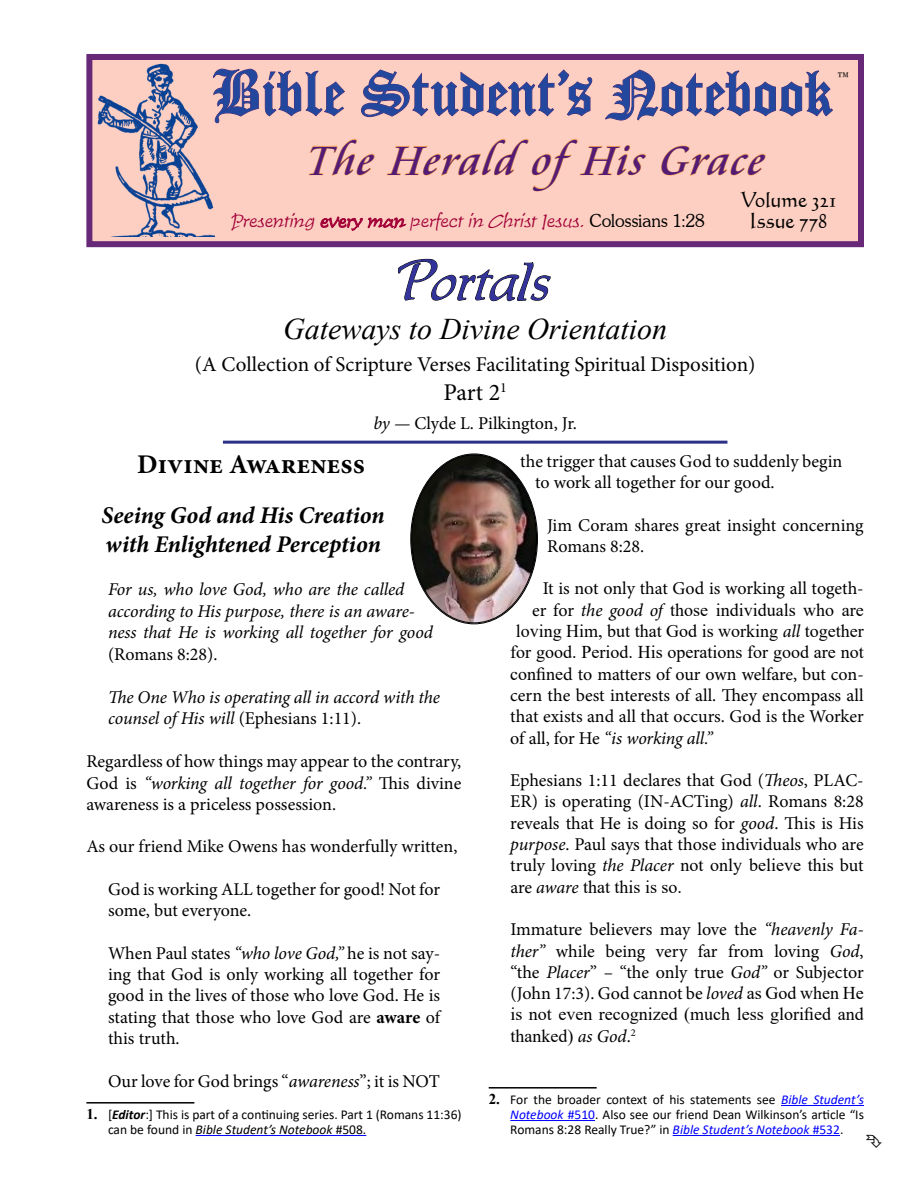
<style>
.page{position:relative;width:918px;height:1188px;background:#fff}
.page>*{position:absolute;margin:0;border:0;box-sizing:border-box;transform-origin:0 0}
.t1{font:69px "Cloister Black BT";color:#24479e}
.t2{font:54px "Allure SSK";letter-spacing:-.015em;color:#339}
.t3{font:italic 45px "Cataneo BT";color:#541b74}
.t4{font:italic 30px "Times New Roman";color:#000}
.t5{font:700 27px "Minion Pro";color:#000}
.t6{font:italic 700 24px/28.8px "Minion Pro";letter-spacing:-.005em;color:#000}
.t7{font:24px "Minion Pro";color:#000}
.t8{font:21px "Minion Pro";color:#000}
.t9{font:21px "Calligraphic 421 BT Roman B";letter-spacing:-.005em;color:#000}
.t10{font:18px/21.3px "Minion Pro";letter-spacing:-.005em;color:#000;text-align:justify}
.t11{font:18px/21.3px "Times New Roman";color:#000}
.t12{font:italic 18px/21.6px "Minion Pro";letter-spacing:-.005em;color:#000}
.t13{font:italic 18px "Time Scr D Ligh";color:#a20037}
.t14{font:300 18px "Souvenir IT Cby BT";color:#000}
.t15{font:13.5px/15px "Calibri";color:#000;text-align:justify}
.s1{font-family:"Souvenir IT Cby BT";font-weight:300;font-style:normal;color:#000}
.s2{font-style:italic}
.s3{font-style:normal}
.s4{font-weight:700}
.s5{font-family:"Times New Roman";font-weight:700;font-size:15px}
.s6{font-weight:700;font-style:italic}
.s7{font-family:"Minion Pro"}
.s8{font-family:"Minion Pro";font-style:italic}
.s9{font-family:"Times New Roman"}
.s10{font-style:italic;color:#00f}
.s11{color:#00f}
</style>
<div class="page">
<hr style="left:489px;top:1087px;width:108px;height:2px;background:#000">
<hr style="left:781px;top:1105px;width:83px;height:1px;background:#00f">
<hr style="left:510px;top:1120px;width:85px;height:1px;background:#00f">
<hr style="left:673px;top:1135px;width:167px;height:1px;background:#00f">
<div style="left:86px;top:54px;width:778px;height:193px;background:#fccfc2;border:6px solid #672878"></div>
<svg style="left:215px;top:68px;width:130px;height:56px"></svg>
<svg style="left:361px;top:69px;width:232px;height:48px"></svg>
<svg style="left:605px;top:69px;width:228px;height:52px"></svg>
<svg style="left:308px;top:138px;width:67px;height:38px"></svg>
<svg style="left:386px;top:138px;width:260px;height:54px"></svg>
<svg style="left:661px;top:145px;width:105px;height:31px"></svg>
<svg style="left:320px;top:216px;width:87px;height:15px"></svg>
<img style="left:97px;top:64px;width:118px;height:172px">
<hr style="left:86px;top:1102px;width:108px;height:2px;background:#000">
<hr style="left:196px;top:1135px;width:170px;height:1px;background:#00f">
<hr style="left:223px;top:441px;width:504px;height:3px;background:#2b3086">
<svg style="left:398px;top:259px;width:153px;height:43px"></svg>
<img style="left:411px;top:454px;width:126px;height:169px">
<h1 class="t1" style="left:212px;top:51px;width:621px">Bible Student’s Notebook</h1>
<p class="t14" style="left:836px;top:67px;width:16px">™</p>
<h3 class="t3" style="left:305px;top:132px;width:469px">The Herald ofHis Grace</h3>
<p class="t9" style="left:741px;top:186px;width:97px">Volume 321</p>
<p class="t13" style="left:231px;top:211px;width:476px">Presenting every man perfect in Christ Jesus. <span class="s1">C o l o s s i a n s 1: 2 8</span></p>
<p class="t9" style="left:749px;top:207px;width:80px">Issue 778</p>
<h2 class="t2" style="left:400px;top:258px;width:152px">Portals</h2>
<h3 class="t4" style="left:283px;top:309px;width:386px">Gateways to Divine Orientation</h3>
<p class="t8" style="left:195px;top:351px;width:562px">(A Collection of Scripture Verses Facilitating Spiritual Disposition)</p>
<h3 class="t7" style="left:443px;top:376px;width:65px">Part 2<sup>1</sup></h3>
<p class="t10" style="left:373px;top:412px;width:205px"><span class="s2">by —</span> Clyde L. Pilkington, Jr.</p>
<h3 class="t5" style="left:137px;top:446px;width:229px">Divine Awareness</h3>
<h3 class="t6" style="left:102px;top:501px;width:285px">Seeing God and His Creation with Enlightened Perception</h3>
<p class="t12" style="left:108px;top:578px;width:327px">For us, who love God, who are the called according to His purpose, there is an aware&shy;ness that He is working all together for good</p>
<p class="t10" style="left:108px;top:644px;width:111px">(Romans 8:28).</p>
<p class="t12" style="left:108px;top:686px;width:334px">The One Who is operating all in accord with the counsel of His will <span class="s3">(Ephesians 1:11).</span></p>
<p class="t10" style="left:86px;top:751px;width:377px">Regardless of how things may appear to the contrary, God is <span class="s2">“working all together for good.”</span> This divine awareness is a priceless possession.</p>
<p class="t10" style="left:86px;top:836px;width:373px">As our friend Mike Owens has wonderfully written,</p>
<p class="t10" style="left:108px;top:879px;width:334px">God is working ALL together for good! Not for some, but everyone.</p>
<p class="t10" style="left:108px;top:943px;width:334px">When Paul states <span class="s2">“who love God,”</span> he is not say&shy;ing that God is only working all together for good in the lives of those who love God. He is stating that those who love God are <span class="s4">aware</span> of this truth.</p>
<p class="t10" style="left:108px;top:1070px;width:334px">Our love for God brings “<span class="s2">awareness</span>”; it is NOT</p>
<p class="t15" style="left:108px;top:1107px;width:355px;text-indent:-22px"><span class="s5">1.</span> [<span class="s6">Editor</span>:] This is part of a continuing series. Part 1 (Romans 11:36) can be found in <span class="s2">Bible Student’s Notebook</span> #508.</p>
<p class="t10" style="left:535px;top:450px;width:309px;text-indent:-15px">the trigger that causes God to suddenly begin to work all together for our good.</p>
<p class="t10" style="left:547px;top:514px;width:318px">Jim Coram shares great insight concerning<br>Romans 8:28.</p>
<p class="t10" style="left:543px;top:578px;width:323px">It is not only that God is working all togeth-</p>
<p class="t11" style="left:510px;top:599px;width:355px;text-align:right"><span class="s7">er for</span> <span class="s8">the good of</span> those individuals who are loving Him, but that God is working <span class="s8">all</span> together for good. Period. His operations for good are not</p>
<p class="t10" style="left:510px;top:663px;width:355px"><span class="s9">confine</span>d to matters of our own welfare, but con&shy;cern the best interests of all. They encompass all that exists and all that occurs. God is the Worker of all, for He <span class="s2">“is working all.”</span></p>
<p class="t10" style="left:510px;top:770px;width:355px">Ephesians 1:11 declares that God (<span class="s2">Theos</span>, PLAC-ER) is operating (IN-ACTing) <span class="s2">all</span>. Romans 8:28 reveals that He is doing so for <span class="s2">good</span>. This is His <span class="s2">purpose</span>. Paul says that those individuals who are</p>
<p class="t11" style="left:510px;top:854px;width:355px"><span class="s7">truly loving</span> <span class="s8">the Placer</span> not only believe this <span class="s7">but are</span> <span class="s8">aware</span> that this is so.</p>
<p class="t10" style="left:510px;top:919px;width:355px">Immature believers may love the <span class="s2">“heavenly Fa&shy;ther”</span> while being very far from loving <span class="s2">God</span>, “the <span class="s2">Placer</span>” – “the only true <span class="s2">God”</span> or Subjector (John 17:3). God cannot be <span class="s2">loved</span> <span class="s9">as God when He</span></p>
<p class="t11" style="left:510px;top:1003px;width:355px">is not even recognized (much less glorified and thanked) <span class="s8">as God</span><span class="s7">.</span><sup>2</sup></p>
<p class="t15" style="left:510px;top:1092px;width:355px;text-indent:-22px"><span class="s5">2.</span> For the broader context of his statements see <span class="s10">Bible Student’s Notebook</span> <span class="s11">#510</span>. Also see our friend Dean Wilkinson’s article “Is Romans 8:28 Really True?” in <span class="s10">Bible Student’s Notebook</span> <span class="s11">#532</span>.</p>
</div>
